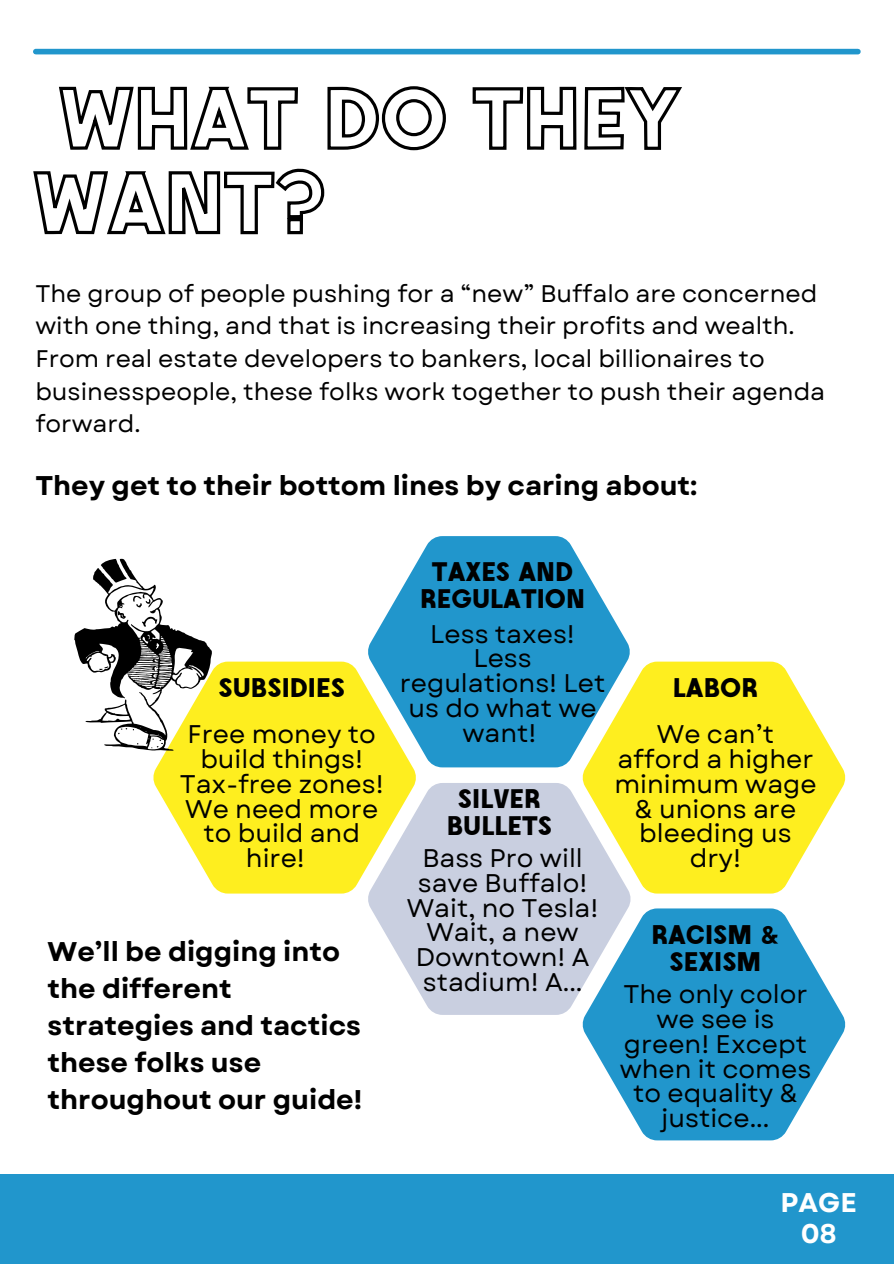
<style>
.page{position:relative;width:894px;height:1264px;background:#fff}
.page>*{position:absolute;margin:0;border:0;box-sizing:border-box;transform-origin:0 0}
.t1{font:700 27px/37.2px "Garet";color:#000}
.t2{font:27px/27px "Valencia AMA Regular";color:#000;text-align:center}
.t3{font:700 27px/30.3px "Garet";color:#fff;text-align:center}
.t4{font:25.5px/24.8px "Garet";color:#000;text-align:center}
.t5{font:24px/32.7px "Garet";color:#000}
</style>
<div class="page">
<div style="left:36px;top:49px;width:821px;height:5px;background:#2196cc"></div>
<div style="left:0;top:1174px;width:893px;height:89px;background:#2196cc"></div>
<svg style="left:368px;top:783px;width:263px;height:231px;background:#ced3e2"></svg>
<svg style="left:153px;top:661px;width:263px;height:232px;background:#fcee3f"></svg>
<svg style="left:581px;top:661px;width:264px;height:232px;fill:#feee1f"></svg>
<svg style="left:367px;top:536px;width:263px;height:231px;fill:#2196cc"></svg>
<svg style="left:581px;top:908px;width:264px;height:232px;fill:#2196cc"></svg>
<svg style="left:74px;top:558px;width:138px;height:193px"></svg>
<svg style="left:57px;top:48px;width:627px;height:103px"></svg>
<svg style="left:33px;top:168px;width:292px;height:67px"></svg>
<p class="t5" style="left:35px;top:277px;width:791px">The group of people pushing for a “new” Buffalo are concerned with one thing, and that is increasing their profits and wealth.<br>From real estate developers to bankers, local billionaires to businesspeople, these folks work together to push their agenda forward.</p>
<h4 class="t1" style="left:35px;top:467px;width:663px">They get to their bottom lines by caring about:</h4>
<h3 class="t2" style="left:420px;top:559px;width:166px">TAXES AND<br>REGULATION</h3>
<h5 class="t4" style="left:399px;top:621px;width:207px">Less taxes!<br>Less regulations! Let us do what we</h5>
<h5 class="t2" style="left:218px;top:676px;width:128px">SUBSIDIES</h5>
<h3 class="t2" style="left:672px;top:676px;width:87px">LABOR</h3>
<h3 class="t4" style="left:187px;top:722px;width:190px">Free money to</h3>
<h5 class="t4" style="left:462px;top:720px;width:75px">want!</h5>
<h3 class="t4" style="left:180px;top:746px;width:205px">build things!<br>Tax-free zones!<br>We need more to build and hire!</h3>
<h3 class="t2" style="left:446px;top:786px;width:107px">SILVER<br>BULLETS</h3>
<h5 class="t4" style="left:406px;top:845px;width:193px">Bass Pro will save Buffalo!<br>Wait, no Tesla!<br>Wait, a new<br>Downtown! A stadium! A...</h5>
<p class="t1" style="left:48px;top:932px;width:316px">We’ll be digging into the different strategies and tactics these folks use throughout our guide!</p>
<h3 class="t4" style="left:614px;top:722px;width:204px">We can’t afford a higher minimum wage &amp; unions are bleeding us dry!</h3>
<h5 class="t2" style="left:651px;top:923px;width:129px">RACISM &amp;<br>SEXISM</h5>
<h5 class="t4" style="left:619px;top:982px;width:193px">The only color we see is green! Except when it comes to equality &amp; justice...</h5>
<p class="t3" style="left:780px;top:1187px;width:78px">PAGE<br>08</p>
</div>
